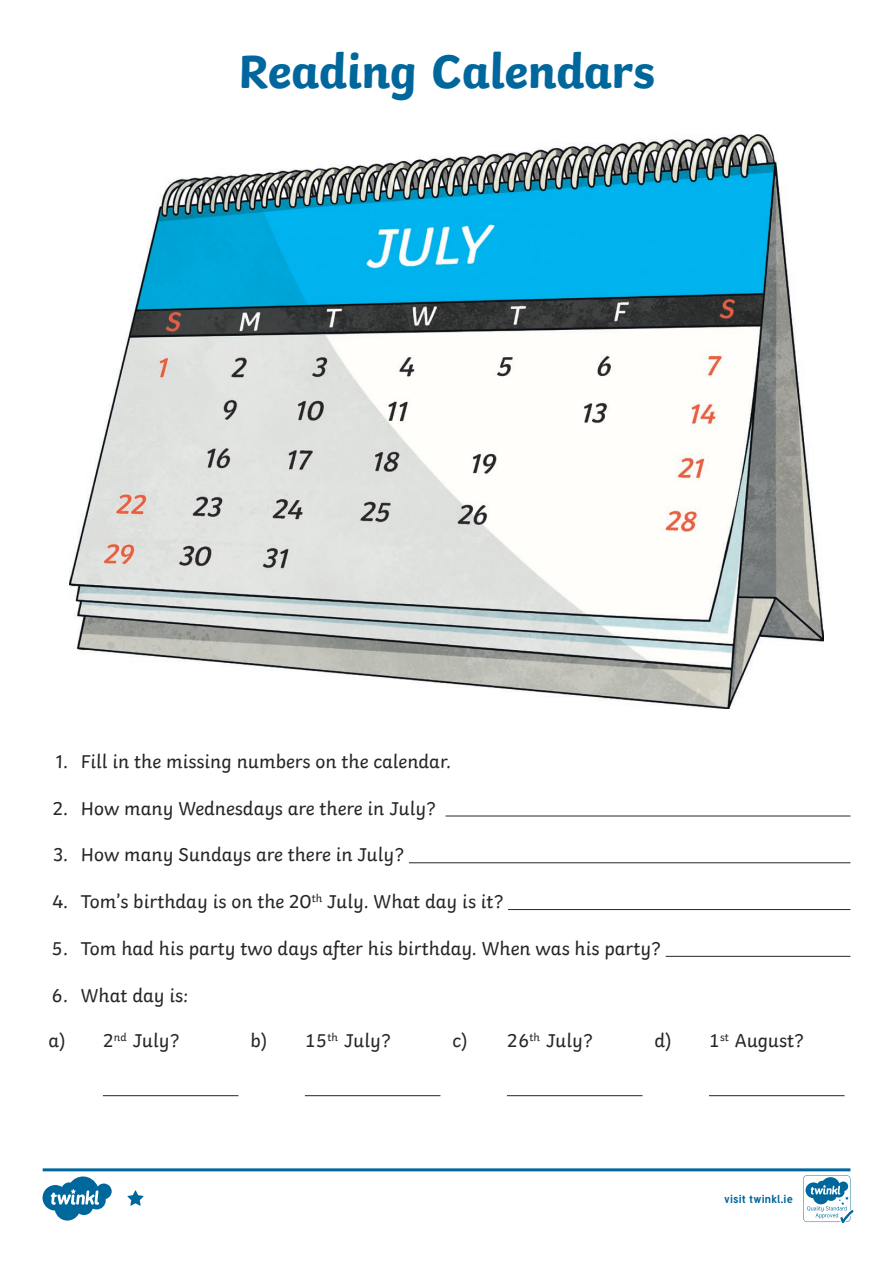
<style>
.page{position:relative;width:893px;height:1263px;background:#fff}
.page>*{position:absolute;margin:0;border:0;box-sizing:border-box;transform-origin:0 0}
.Heading_1{font:700 49.5px "Twinkl";letter-spacing:-.01em;color:#00679d}
.KS2_Body_Copy{font:19.5px "Twinkl";color:#282526}
.t1{font:700 11.4px "Tuffy";letter-spacing:.01em;color:#00679d}
</style>
<div class="page">
<img style="left:70px;top:135px;width:753px;height:573px">
<hr style="left:446px;top:815px;width:404px;height:1px;background:#282526">
<hr style="left:409px;top:862px;width:441px;height:1px;background:#282526">
<hr style="left:508px;top:909px;width:342px;height:1px;background:#282526">
<hr style="left:666px;top:956px;width:184px;height:1px;background:#282526">
<hr style="left:103px;top:1095px;width:135px;height:1px;background:#282526">
<hr style="left:305px;top:1095px;width:135px;height:1px;background:#282526">
<hr style="left:507px;top:1095px;width:135px;height:1px;background:#282526">
<hr style="left:709px;top:1095px;width:135px;height:1px;background:#282526">
<svg style="left:43px;top:1168px;width:810px;height:55px"></svg>
<p class="Heading_1" style="left:238px;top:31px;width:418px">Reading Calendars</p>
<p class="KS2_Body_Copy" style="left:56px;top:746px;width:397px">1. Fill in the missing numbers on the calendar.</p>
<p class="KS2_Body_Copy" style="left:53px;top:793px;width:385px">2. How many Wednesdays are there in July?</p>
<p class="KS2_Body_Copy" style="left:53px;top:840px;width:352px">3. How many Sundays are there in July?</p>
<p class="KS2_Body_Copy" style="left:52px;top:886px;width:452px">4. Tom’s birthday is on the 20<sup>th</sup> July. What day is it?</p>
<p class="KS2_Body_Copy" style="left:51px;top:933px;width:611px">5. Tom had his party two days after his birthday. When was his party?</p>
<p class="KS2_Body_Copy" style="left:51px;top:980px;width:138px">6. What day is:</p>
<p class="KS2_Body_Copy" style="left:48px;top:1026px;width:132px">a) 2<sup>nd</sup> July?</p>
<p class="KS2_Body_Copy" style="left:250px;top:1026px;width:142px">b) 15<sup>th</sup> July?</p>
<p class="KS2_Body_Copy" style="left:452px;top:1026px;width:142px">c) 26<sup>th</sup> July?</p>
<p class="KS2_Body_Copy" style="left:654px;top:1026px;width:151px">d) 1<sup>st</sup> August?</p>
<p class="t1" style="left:724px;top:1190px;width:70px">visit twinkl.ie</p>
</div>
